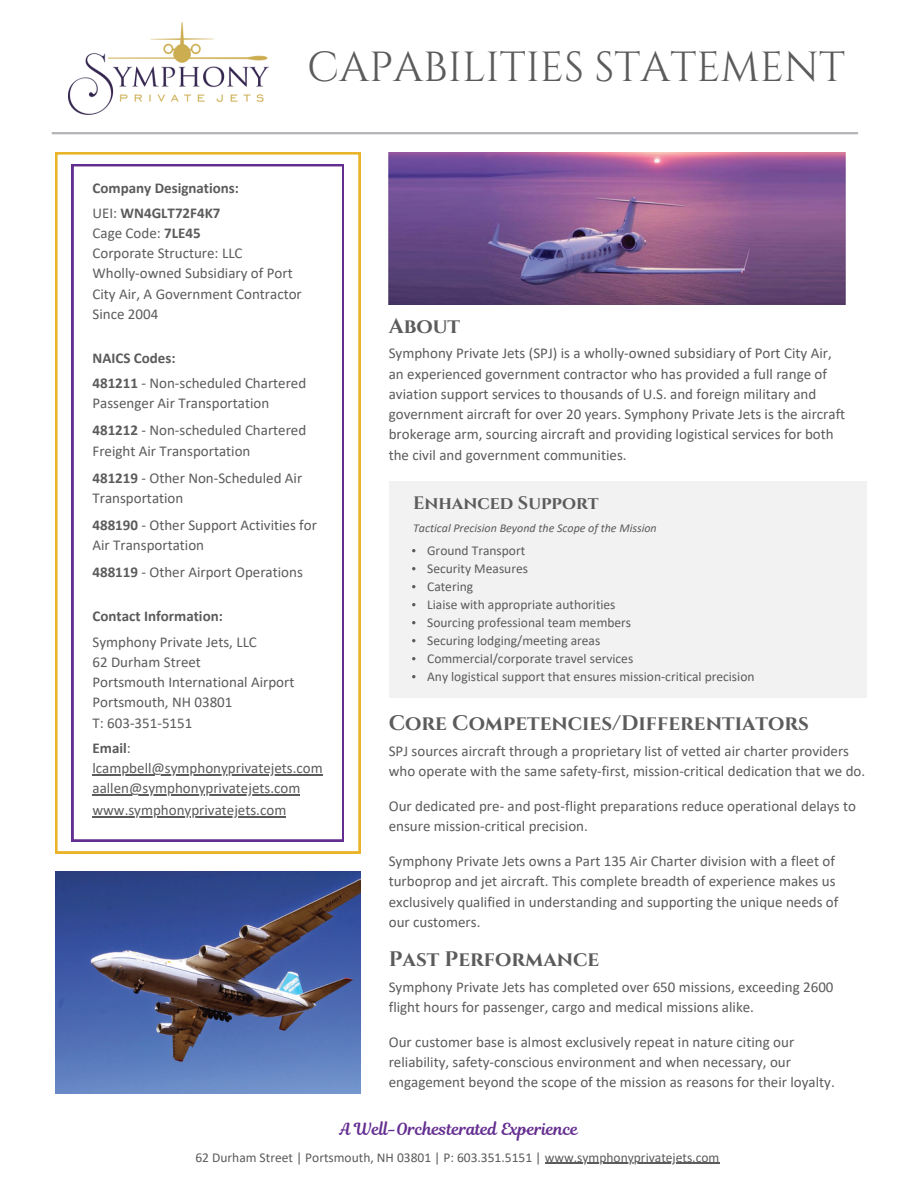
<style>
.page{position:relative;width:918px;height:1188px;background:#fff}
.page>*{position:absolute;margin:0;border:0;box-sizing:border-box;transform-origin:0 0}
.t1{font:42px "Cinzel";color:#5b5b5c}
.t2{font:700 21px "Cinzel";color:#5b5b5c}
.t3{font:700 18px "Cinzel";color:#5b5b5c}
.t4{font:16.5px "Magnolia Script";color:#642e91}
.t5{font:15px/20.2px "Calibri";color:#5b5b5c}
.t6{font:700 15px "Calibri";color:#5b5b5c}
.t7{font:13.5px "Calibri";color:#5b5b5c}
.t8{font:italic 12px "Calibri";color:#5b5b5c}
.s1{font-weight:700}
.s2{font-weight:400}
</style>
<div class="page">
<img style="left:68px;top:22px;width:200px;height:92px">
<hr style="left:52px;top:132px;width:806px;height:2px;background:#b4b4b8">
<img style="left:389px;top:152px;width:457px;height:152px">
<img style="left:55px;top:872px;width:305px;height:222px">
<div style="left:389px;top:481px;width:477px;height:216px;background:#f3f2f2"></div>
<hr style="left:545px;top:1163px;width:174px;height:1px;background:#5b5b5c">
<svg style="left:55px;top:152px;width:305px;height:701px"></svg>
<svg style="left:72px;top:164px;width:272px;height:677px"></svg>
<hr style="left:93px;top:774px;width:230px;height:1px;background:#5b5b5c">
<hr style="left:93px;top:794px;width:207px;height:1px;background:#5b5b5c">
<hr style="left:93px;top:816px;width:193px;height:1px;background:#5b5b5c">
<h6 class="t6" style="left:93px;top:182px;width:148px">Company Designations:</h6>
<p class="t1" style="left:307px;top:40px;width:539px">CAPABILITIES STATEMENT</p>
<p class="t5" style="left:93px;top:204px;width:211px">UEI: <span class="s1">WN4GLT72F4K7<br></span>Cage Code: <span class="s1">7LE45<br></span>Corporate Structure: LLC<br>Wholly-owned Subsidiary of Port<br>City Air, A Government Contractor<br>Since 2004</p>
<h6 class="t6" style="left:93px;top:352px;width:85px">NAICS Codes:</h6>
<h2 class="t5" style="left:93px;top:374px;width:215px"><span class="s1">481211</span> - Non-scheduled Chartered<br>Passenger Air Transportation</h2>
<h6 class="t5" style="left:93px;top:422px;width:215px"><span class="s1">481212</span> - Non-scheduled Chartered<br>Freight Air Transportation</h6>
<h6 class="t5" style="left:93px;top:469px;width:211px"><span class="s1">481219</span> - Other Non-Scheduled Air<br>Transportation</h6>
<h6 class="t5" style="left:93px;top:516px;width:226px"><span class="s1">488190</span> - Other Support Activities for<br>Air Transportation</h6>
<h2 class="t5" style="left:93px;top:563px;width:212px"><span class="s1">488119</span> - Other Airport Operations</h2>
<h4 class="t6" style="left:93px;top:610px;width:132px">Contact Information:</h4>
<p class="t5" style="left:93px;top:633px;width:203px">Symphony Private Jets, LLC<br>62 Durham Street<br>Portsmouth International Airport<br>Portsmouth, NH 03801<br>T: 603-351-5151</p>
<p class="t6" style="left:93px;top:741px;width:40px">Email<span class="s2">:</span></p>
<p class="t5" style="left:93px;top:759px;width:232px">lcampbell@symphonyprivatejets.com</p>
<p class="t5" style="left:93px;top:779px;width:209px">aallen@symphonyprivatejets.com</p>
<p class="t5" style="left:93px;top:801px;width:195px">www.symphonyprivatejets.com</p>
<h6 class="t2" style="left:389px;top:312px;width:73px">About</h6>
<p class="t5" style="left:389px;top:344px;width:458px">Symphony Private Jets (SPJ) is a wholly-owned subsidiary of Port City Air, an experienced government contractor who has provided a full range of aviation support services to thousands of U.S. and foreign military and government aircraft for over 20 years. Symphony Private Jets is the aircraft brokerage arm, sourcing aircraft and providing logistical services for both the civil and government communities.</p>
<h1 class="t3" style="left:413px;top:492px;width:187px">Enhanced Support</h1>
<p class="t7" style="left:427px;top:545px;width:100px">Ground Transport</p>
<h5 class="t7" style="left:427px;top:563px;width:102px">Security Measures</h5>
<h6 class="t7" style="left:427px;top:581px;width:48px">Catering</h6>
<h5 class="t7" style="left:427px;top:599px;width:190px">Liaise with appropriate authorities</h5>
<h6 class="t7" style="left:427px;top:617px;width:206px">Sourcing professional team members</h6>
<h6 class="t7" style="left:427px;top:635px;width:175px">Securing lodging/meeting areas</h6>
<h6 class="t7" style="left:427px;top:653px;width:208px">Commercial/corporate travel services</h6>
<h6 class="t7" style="left:427px;top:671px;width:329px">Any logistical support that ensures mission-critical precision</h6>
<h6 class="t8" style="left:413px;top:523px;width:245px">Tactical Precision Beyond the Scope of the Mission</h6>
<p class="t2" style="left:389px;top:710px;width:422px">Core Competencies/Differentiators</p>
<h2 class="t5" style="left:389px;top:742px;width:478px">SPJ sources aircraft through a proprietary list of vetted air charter providers who operate with the same safety-first, mission-critical dedication that we do.</h2>
<h6 class="t5" style="left:389px;top:797px;width:469px">Our dedicated pre- and post-flight preparations reduce operational delays to ensure mission-critical precision.</h6>
<h3 class="t5" style="left:389px;top:852px;width:451px">Symphony Private Jets owns a Part 135 Air Charter division with a fleet of turboprop and jet aircraft. This complete breadth of experience makes us exclusively qualified in understanding and supporting the unique needs of our customers.</h3>
<p class="t2" style="left:389px;top:946px;width:212px">Past Performance</p>
<p class="t5" style="left:389px;top:978px;width:446px">Symphony Private Jets has completed over 650 missions, exceeding 2600 flight hours for passenger, cargo and medical missions alike.</p>
<p class="t5" style="left:389px;top:1033px;width:448px">Our customer base is almost exclusively repeat in nature citing our reliability, safety-conscious environment and when necessary, our engagement beyond the scope of the mission as reasons for their loyalty.</p>
<h5 class="t4" style="left:340px;top:1118px;width:240px">A Well-Orchesterated Experience</h5>
<h6 class="t7" style="left:195px;top:1151px;width:525px">62 Durham Street | Portsmouth, NH 03801 | P: 603.351.5151 | www.symphonyprivatejets.com</h6>
</div>
